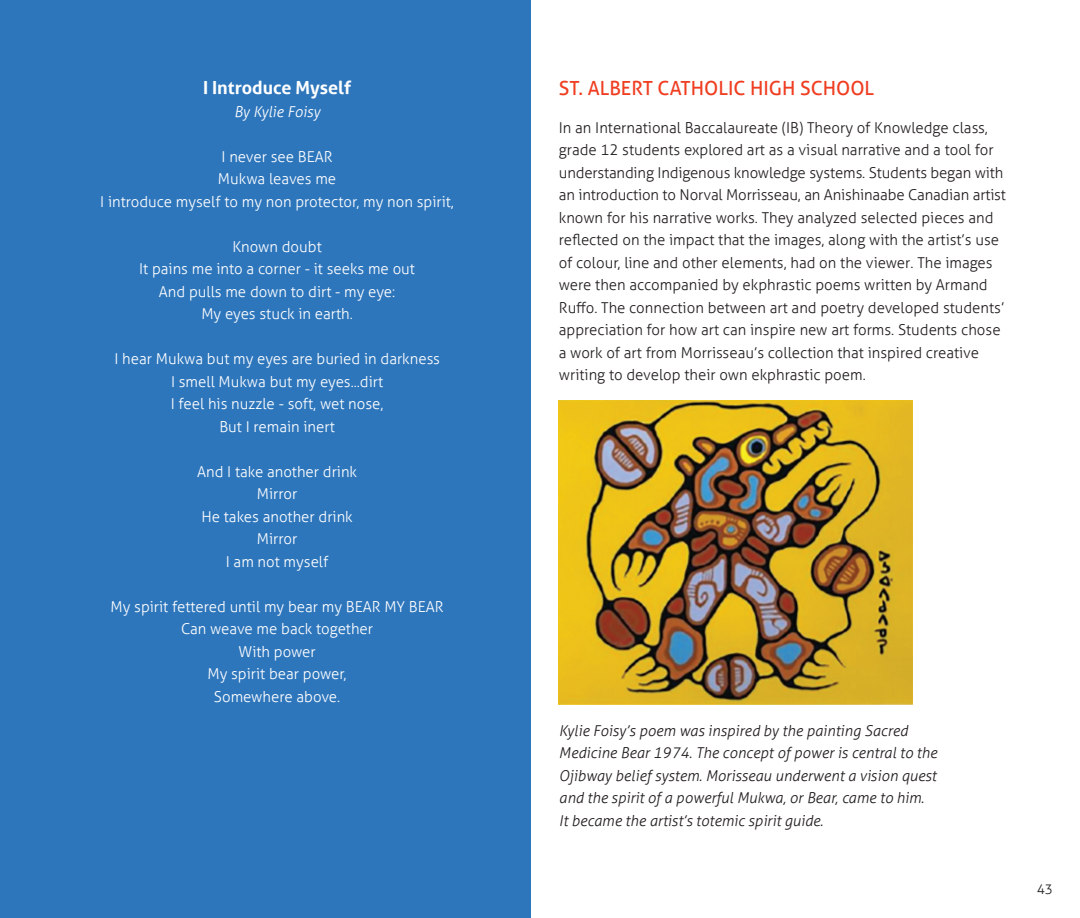
<style>
.page{position:relative;width:1080px;height:918px;background:#fff}
.page>*{position:absolute;margin:0;border:0;box-sizing:border-box;transform-origin:0 0}
.t1{font:19.5px "Aller";color:#ef3e22}
.t2{font:700 18px "Aller";color:#fff}
.t3{font:300 15px/22.5px "Aller";color:#231f20}
.t4{font:300 15px/22.5px "Aller";color:#fff;text-align:center}
.t5{font:italic 300 15px/22.5px "Aller";color:#231f20}
.t6{font:italic 300 15px "Aller";color:#fff}
.t7{font:300 13.5px "Aller";color:#231f20}
</style>
<div class="page">
<div style="left:0;top:0;width:531px;height:918px;background:#2e76bc"></div>
<img style="left:559px;top:401px;width:353px;height:303px">
<p class="t2" style="left:203px;top:77px;width:150px">I Introduce Myself</p>
<p class="t6" style="left:234px;top:102px;width:88px">By Kylie Foisy</p>
<p class="t4" style="left:100px;top:145px;width:355px">I never see BEAR<br>Mukwa leaves me<br>I introduce myself to my non protector, my non spirit,</p>
<p class="t4" style="left:139px;top:235px;width:277px">Known doubt<br>It pains me into a corner - it seeks me out<br>And pulls me down to dirt - my eye:<br>My eyes stuck in earth.</p>
<p class="t4" style="left:114px;top:348px;width:327px">I hear Mukwa but my eyes are buried in darkness<br>I smell Mukwa but my eyes...dirt<br>I feel his nuzzle - soft, wet nose,<br>But I remain inert</p>
<p class="t4" style="left:197px;top:460px;width:162px">And I take another drink<br>Mirror<br>He takes another drink<br>Mirror<br>I am not myself</p>
<p class="t4" style="left:111px;top:595px;width:335px">My spirit fettered until my bear my BEAR MY BEAR<br>Can weave me back together<br>With power<br>My spirit bear power,<br>Somewhere above.</p>
<h1 class="t1" style="left:559px;top:77px;width:317px">ST. ALBERT CATHOLIC HIGH SCHOOL</h1>
<p class="t3" style="left:559px;top:116px;width:449px">In an International Baccalaureate (IB) Theory of Knowledge class, grade 12 students explored art as a visual narrative and a tool for understanding Indigenous knowledge systems. Students began with an introduction to Norval Morrisseau, an Anishinaabe Canadian artist known for his narrative works. They analyzed selected pieces and reflected on the impact that the images, along with the artist’s use of colour, line and other elements, had on the viewer. The images were then accompanied by ekphrastic poems written by Armand Ruffo. The connection between art and poetry developed students’ appreciation for how art can inspire new art forms. Students chose a work of art from Morrisseau’s collection that inspired creative writing to develop their own ekphrastic poem.</p>
<p class="t5" style="left:559px;top:719px;width:380px">Kylie Foisy’s poem was inspired by the painting Sacred Medicine Bear 1974. The concept of power is central to the Ojibway belief system. Morisseau underwent a vision quest and the spirit of a powerful Mukwa, or Bear, came to him.<br>It became the artist’s totemic spirit guide.</p>
<p class="t7" style="left:1037px;top:881px;width:18px">43</p>
</div>
